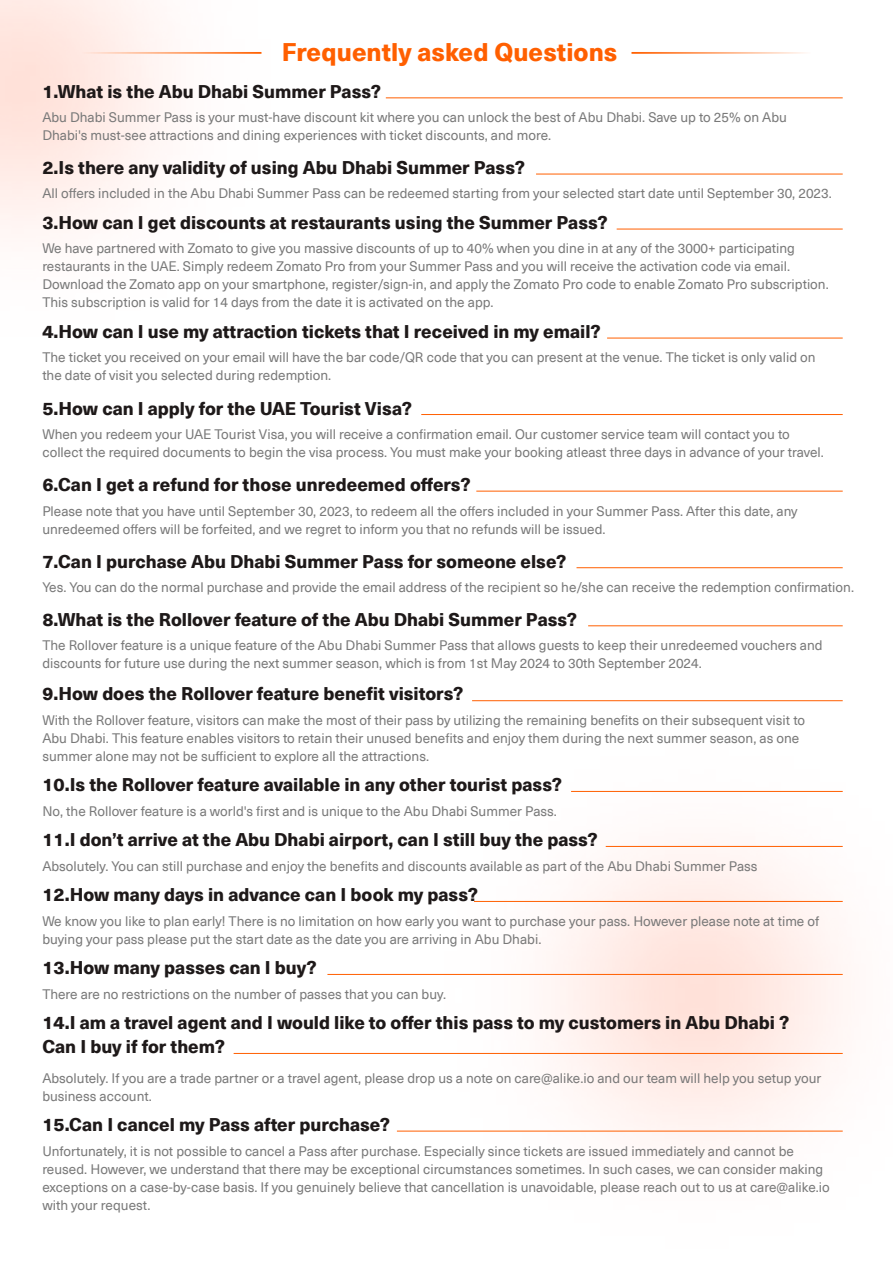
<style>
.page{position:relative;width:893px;height:1263px;background:#fff}
.page>*{position:absolute;margin:0;border:0;box-sizing:border-box;transform-origin:0 0}
.t1{font:800 24.9px "Neue Haas Unica Pro";color:#ff5f00}
.t2{font:800 18px/24px "Neue Haas Unica Pro";color:#1e1919}
.t3{font:13.5px/18px "Neue Haas Unica Pro";color:#797979}
</style>
<div class="page">
<hr style="left:386px;top:97px;width:457px;height:1px;background:#ff5f00">
<hr style="left:536px;top:174px;width:307px;height:1px;background:#ff5f00">
<hr style="left:617px;top:229px;width:226px;height:1px;background:#ff5f00">
<hr style="left:607px;top:338px;width:236px;height:1px;background:#ff5f00">
<hr style="left:421px;top:414px;width:422px;height:1px;background:#ff5f00">
<hr style="left:476px;top:491px;width:367px;height:1px;background:#ff5f00">
<hr style="left:576px;top:567px;width:267px;height:1px;background:#ff5f00">
<hr style="left:588px;top:625px;width:255px;height:1px;background:#ff5f00">
<hr style="left:472px;top:700px;width:371px;height:1px;background:#ff5f00">
<hr style="left:571px;top:791px;width:272px;height:1px;background:#ff5f00">
<hr style="left:606px;top:846px;width:237px;height:1px;background:#ff5f00">
<hr style="left:474px;top:901px;width:369px;height:1px;background:#ff5f00">
<hr style="left:327px;top:974px;width:516px;height:1px;background:#ff5f00">
<hr style="left:234px;top:1053px;width:609px;height:1px;background:#ff5f00">
<hr style="left:397px;top:1131px;width:446px;height:1px;background:#ff5f00">
<h1 class="t1" style="left:282px;top:37px;width:337px">Frequently asked Questions</h1>
<h2 class="t2" style="left:42px;top:79px;width:340px">1.What is the Abu Dhabi Summer Pass?</h2>
<p class="t3" style="left:42px;top:108px;width:746px">Abu Dhabi Summer Pass is your must-have discount kit where you can unlock the best of Abu Dhabi. Save up to 25% on Abu<br>Dhabi's must-see attractions and dining experiences with ticket discounts, and more.</p>
<h2 class="t2" style="left:42px;top:156px;width:484px">2.Is there any validity of using Abu Dhabi Summer Pass?</h2>
<p class="t3" style="left:42px;top:185px;width:791px">All offers included in the Abu Dhabi Summer Pass can be redeemed starting from your selected start date until September 30, 2023.</p>
<h2 class="t2" style="left:42px;top:211px;width:567px">3.How can I get discounts at restaurants using the Summer Pass?</h2>
<p class="t3" style="left:42px;top:240px;width:788px">We have partnered with Zomato to give you massive discounts of up to 40% when you dine in at any of the 3000+ participating restaurants in the UAE. Simply redeem Zomato Pro from your Summer Pass and you will receive the activation code via email.<br>Download the Zomato app on your smartphone, register/sign-in, and apply the Zomato Pro code to enable Zomato Pro subscription.<br>This subscription is valid for 14 days from the date it is activated on the app.</p>
<h2 class="t2" style="left:42px;top:320px;width:560px">4.How can I use my attraction tickets that I received in my email?</h2>
<p class="t3" style="left:42px;top:349px;width:775px">The ticket you received on your email will have the bar code/QR code that you can present at the venue. The ticket is only valid on the date of visit you selected during redemption.</p>
<h2 class="t2" style="left:42px;top:396px;width:371px">5.How can I apply for the UAE Tourist Visa?</h2>
<p class="t3" style="left:42px;top:425px;width:783px">When you redeem your UAE Tourist Visa, you will receive a confirmation email. Our customer service team will contact you to collect the required documents to begin the visa process. You must make your booking atleast three days in advance of your travel.</p>
<h2 class="t2" style="left:42px;top:473px;width:430px">6.Can I get a refund for those unredeemed offers?</h2>
<p class="t3" style="left:42px;top:502px;width:757px">Please note that you have until September 30, 2023, to redeem all the offers included in your Summer Pass. After this date, any unredeemed offers will be forfeited, and we regret to inform you that no refunds will be issued.</p>
<h2 class="t2" style="left:42px;top:549px;width:525px">7.Can I purchase Abu Dhabi Summer Pass for someone else?</h2>
<p class="t3" style="left:42px;top:578px;width:813px">Yes. You can do the normal purchase and provide the email address of the recipient so he/she can receive the redemption confirmation.</p>
<h2 class="t2" style="left:42px;top:607px;width:536px">8.What is the Rollover feature of the Abu Dhabi Summer Pass?</h2>
<p class="t3" style="left:42px;top:636px;width:782px">The Rollover feature is a unique feature of the Abu Dhabi Summer Pass that allows guests to keep their unredeemed vouchers and discounts for future use during the next summer season, which is from 1st May 2024 to 30th September 2024.</p>
<h2 class="t2" style="left:42px;top:682px;width:422px">9.How does the Rollover feature benefit visitors?</h2>
<p class="t3" style="left:42px;top:711px;width:764px">With the Rollover feature, visitors can make the most of their pass by utilizing the remaining benefits on their subsequent visit to<br>Abu Dhabi. This feature enables visitors to retain their unused benefits and enjoy them during the next summer season, as one summer alone may not be sufficient to explore all the attractions.</p>
<h2 class="t2" style="left:42px;top:773px;width:521px">10.Is the Rollover feature available in any other tourist pass?</h2>
<p class="t3" style="left:42px;top:802px;width:516px">No, the Rollover feature is a world's first and is unique to the Abu Dhabi Summer Pass.</p>
<h2 class="t2" style="left:42px;top:828px;width:557px">11.I don’t arrive at the Abu Dhabi airport, can I still buy the pass?</h2>
<p class="t3" style="left:42px;top:857px;width:717px">Absolutely. You can still purchase and enjoy the benefits and discounts available as part of the Abu Dhabi Summer Pass</p>
<h2 class="t2" style="left:42px;top:883px;width:437px">12.How many days in advance can I book my pass?</h2>
<p class="t3" style="left:42px;top:912px;width:778px">We know you like to plan early! There is no limitation on how early you want to purchase your pass. However please note at time of buying your pass please put the start date as the date you are arriving in Abu Dhabi.</p>
<h2 class="t2" style="left:42px;top:956px;width:276px">13.How many passes can I buy?</h2>
<p class="t3" style="left:42px;top:985px;width:405px">There are no restrictions on the number of passes that you can buy.</p>
<h2 class="t2" style="left:42px;top:1011px;width:748px">14.I am a travel agent and I would like to offer this pass to my customers in Abu Dhabi ?<br>Can I buy if for them?</h2>
<p class="t3" style="left:42px;top:1069px;width:781px">Absolutely. If you are a trade partner or a travel agent, please drop us a note on care@alike.io and our team will help you setup your business account.</p>
<h2 class="t2" style="left:42px;top:1113px;width:349px">15.Can I cancel my Pass after purchase?</h2>
<p class="t3" style="left:42px;top:1142px;width:789px">Unfortunately, it is not possible to cancel a Pass after purchase. Especially since tickets are issued immediately and cannot be reused. However, we understand that there may be exceptional circumstances sometimes. In such cases, we can consider making exceptions on a case-by-case basis. If you genuinely believe that cancellation is unavoidable, please reach out to us at care@alike.io with your request.</p>
</div>
